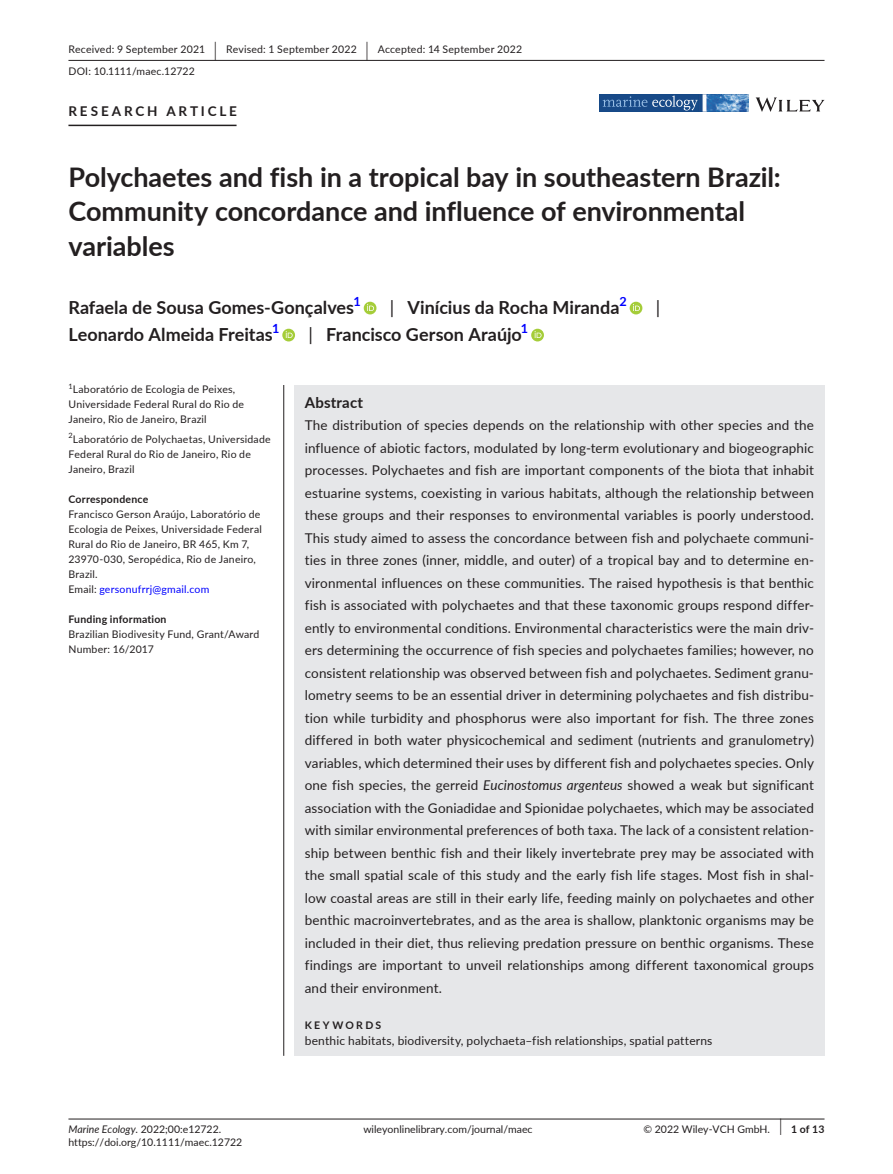
<style>
.page{position:relative;width:893px;height:1174px;background:#fff}
.page>*{position:absolute;margin:0;border:0;box-sizing:border-box;transform-origin:0 0}
.t1{font:700 27px/34.5px "Lato";color:#231f20}
.t2{font:700 18px "Lato";color:#231f20}
.t3{font:18px "Lato";color:#231f20}
.t4{font:700 15px "Lato";letter-spacing:.015em;color:#231f20}
.t5{font:13.5px/22.5px "Lato";letter-spacing:.01em;color:#231f20;text-align:justify}
.t6{font:700 13.5px "Lato";letter-spacing:.21em;color:#231f20}
.t7{font:12px "Lato";letter-spacing:.015em;color:#231f20}
.t8{font:10.5px/15px "Lato";letter-spacing:.015em;color:#231f20}
.t9{font:700 10.5px "Lato";letter-spacing:.02em;color:#231f20}
.t10{font:700 10.5px "Lato";letter-spacing:.22em;color:#231f20}
.s1{font-size:19.65px}
.s2{font-weight:400}
.s3{color:#00f}
.s4{font-style:italic}
.s5{font-weight:400;font-size:17.4px}
</style>
<div class="page">
<hr style="left:68px;top:1118px;width:756px;height:1px;background:#231f20">
<svg style="left:756px;top:97px;width:68px;height:15px"></svg>
<svg style="left:599px;top:94px;width:149px;height:18px;background:#3e6da3"></svg>
<hr style="left:68px;top:60px;width:756px;height:1px;background:#231f20">
<hr style="left:68px;top:125px;width:169px;height:1px;background:#231f20">
<div style="left:364px;top:302px;width:12px;height:12px;background:#a5cd39;border-radius:50%"></div>
<svg style="left:367px;top:304px;width:7px;height:7px"></svg>
<div style="left:630px;top:302px;width:12px;height:12px;background:#a5cd39;border-radius:50%"></div>
<svg style="left:633px;top:304px;width:7px;height:7px"></svg>
<svg style="left:282px;top:329px;width:13px;height:12px"></svg>
<svg style="left:286px;top:331px;width:7px;height:7px"></svg>
<svg style="left:531px;top:329px;width:13px;height:12px"></svg>
<svg style="left:535px;top:331px;width:6px;height:7px"></svg>
<div style="left:294px;top:385px;width:530px;height:670px;background:#e6e7e9"></div>
<hr style="left:283px;top:385px;width:1px;height:670px;background:#231f20">
<p class="t8" style="left:68px;top:38px;width:455px;line-height:21.8px">Received: 9 September 2021 <span class="s1">|</span> Revised: 1 September 2022 <span class="s1">|</span> Accepted: 14 September 2022<br>DOI: 10.1111/maec.12722</p>
<p class="t6" style="left:68px;top:101px;width:170px">RESEARCH ARTICLE</p>
<h1 class="t1" style="left:68px;top:159px;width:714px">Polychaetes and fish in a tropical bay in southeastern Brazil:<br>Community concordance and influence of environmental variables</h1>
<h2 class="t2" style="left:68px;top:295px;width:294px">Rafaela de Sousa Gomes-Gonçalves<sup>1</sup></h2>
<h2 class="t2" style="left:390px;top:295px;width:238px"><span class="s2">|</span> Vinícius da Rocha Miranda<sup>2</sup></h2>
<h2 class="t3" style="left:656px;top:295px;width:6px">|</h2>
<h2 class="t2" style="left:68px;top:322px;width:212px">Leonardo Almeida Freitas<sup>1</sup></h2>
<h2 class="t2" style="left:309px;top:322px;width:221px"><span class="s2">|</span> Francisco Gerson Araújo<sup>1</sup></h2>
<p class="t8" style="left:68px;top:382px;width:177px"><sup>1</sup>Laboratório de Ecologia de Peixes,<br>Universidade Federal Rural do Rio de<br>Janeiro, Rio de Janeiro, Brazil</p>
<p class="t8" style="left:68px;top:431px;width:204px"><sup>2</sup>Laboratório de Polychaetas, Universidade<br>Federal Rural do Rio de Janeiro, Rio de<br>Janeiro, Brazil</p>
<p class="t9" style="left:68px;top:491px;width:81px">Correspondence</p>
<p class="t8" style="left:68px;top:506px;width:195px">Francisco Gerson Araújo, Laboratório de Ecologia de Peixes, Universidade Federal Rural do Rio de Janeiro, BR 465, Km 7, 23970-030, Seropédica, Rio de Janeiro, Brazil.<br>Email: <span class="s3">gersonufrrj@gmail.com</span></p>
<p class="t9" style="left:68px;top:611px;width:100px">Funding information</p>
<p class="t8" style="left:68px;top:626px;width:192px">Brazilian Biodivesity Fund, Grant/Award<br>Number: 16/2017</p>
<p class="t4" style="left:305px;top:391px;width:60px">Abstract</p>
<p class="t5" style="left:305px;top:413px;width:511px">The distribution of species depends on the relationship with other species and the influence of abiotic factors, modulated by long-term evolutionary and biogeographic processes. Polychaetes and fish are important components of the biota that inhabit estuarine systems, coexisting in various habitats, although the relationship between these groups and their responses to environmental variables is poorly understood.<br>This study aimed to assess the concordance between fish and polychaete communi&shy;ties in three zones (inner, middle, and outer) of a tropical bay and to determine en&shy;vironmental influences on these communities. The raised hypothesis is that benthic fish is associated with polychaetes and that these taxonomic groups respond differ&shy;ently to environmental conditions. Environmental characteristics were the main driv&shy;ers determining the occurrence of fish species and polychaetes families; however, no consistent relationship was observed between fish and polychaetes. Sediment granu&shy;lometry seems to be an essential driver in determining polychaetes and fish distribu&shy;tion while turbidity and phosphorus were also important for fish. The three zones differed in both water physicochemical and sediment (nutrients and granulometry) variables, which determined their uses by different fish and polychaetes species. Only one fish species, the gerreid <span class="s4">Eucinostomus argenteus</span> showed a weak but significant association with the Goniadidae and Spionidae polychaetes, which may be associated with similar environmental preferences of both taxa. The lack of a consistent relation&shy;ship between benthic fish and their likely invertebrate prey may be associated with the small spatial scale of this study and the early fish life stages. Most fish in shal&shy;low coastal areas are still in their early life, feeding mainly on polychaetes and other benthic macroinvertebrates, and as the area is shallow, planktonic organisms may be included in their diet, thus relieving predation pressure on benthic organisms. These findings are important to unveil relationships among different taxonomical groups and their environment.</p>
<p class="t10" style="left:305px;top:1017px;width:78px">KEYWORDS</p>
<p class="t7" style="left:305px;top:1032px;width:409px">benthic habitats, biodiversity, polychaeta–fish relationships, spatial patterns</p>
<p class="t8" style="left:68px;top:1121px;width:154px"><span class="s4">Marine Ecology.</span> 2022;00:e12722.</p>
<p class="t8" style="left:363px;top:1121px;width:171px">wileyonlinelibrary.com/journal/maec</p>
<p class="t9" style="left:779px;top:1121px;width:46px"><span class="s5">|</span> 1 of 13</p>
<p class="t8" style="left:68px;top:1134px;width:175px">https://doi.org/10.1111/maec.12722</p>
<p class="t8" style="left:643px;top:1121px;width:128px">© 2022 Wiley-VCH GmbH.</p>
</div>
